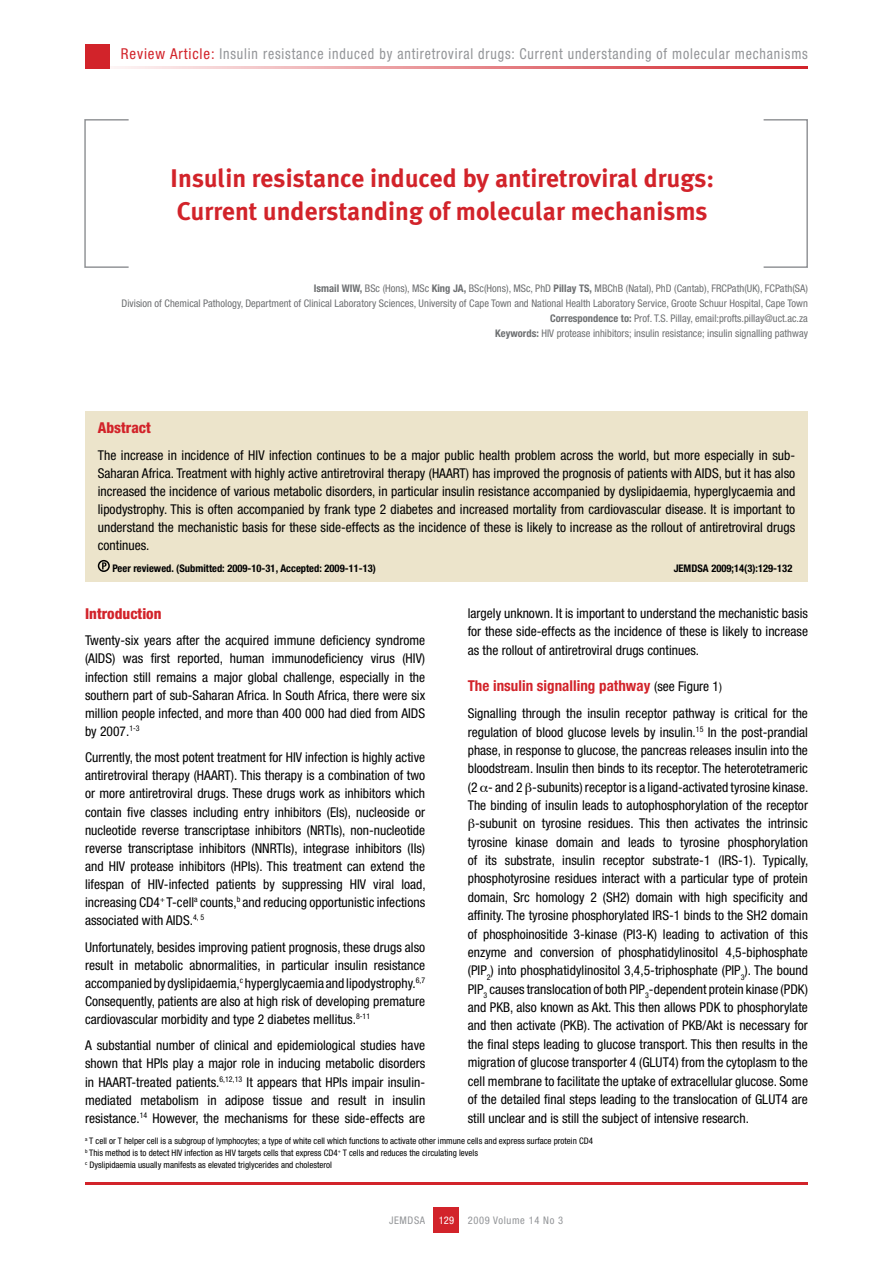
<style>
.page{position:relative;width:893px;height:1263px;background:#fff}
.page>*{position:absolute;margin:0;border:0;box-sizing:border-box;transform-origin:0 0}
.t1{font:700 25.5px/33px "Meta Plus";color:#d2232a}
.t2{font:condensed 15px "Helvetica Neue LT Std";letter-spacing:.06em;color:#939598;scale:.93 1}
.t3{font:700 condensed 15px "Helvetica Neue LT Std";color:#d2232a}
.t4{font:800 condensed 15px "Helvetica Neue LT Std";color:#d2232a}
.t5{font:condensed 13.5px/18px "Helvetica Neue LT Std";color:#000;text-align:justify}
.t6{font:condensed 10.5px/15px "Helvetica Neue LT Std";color:#6d6f71;text-align:right}
.t7{font:700 condensed 10.5px "Helvetica Neue LT Std";color:#000}
.t8{font:condensed 10.5px "Helvetica Neue LT Std";letter-spacing:.06em;color:#939598}
.t9{font:condensed 10.5px "Helvetica Neue LT Std";color:#fff}
.t10{font:condensed 9px/12px "Helvetica Neue LT Std";color:#000}
.s1{color:#d2232a}
.s2{font-weight:700}
.s3{font-weight:400;font-size:13.5px;color:#000}
.s4{font-weight:400;font-size:12px;color:#000}
</style>
<div class="page">
<div style="left:434px;top:1208px;width:25px;height:25px;background:#d2232a"></div>
<hr style="left:85px;top:1182px;width:723px;height:2px;background:#d2232a">
<hr style="left:85px;top:66px;width:723px;height:2px;background:#d2232a">
<div style="left:763px;top:119px;width:45px;height:149px;border:2px solid #939598"></div>
<div style="left:84px;top:119px;width:45px;height:149px;border:2px solid #939598"></div>
<div style="left:85px;top:44px;width:24px;height:24px;background:#d2232a"></div>
<div style="left:85px;top:412px;width:723px;height:170px;background:#ece4cb"></div>
<div style="left:98px;top:560px;width:12px;height:12px;border:2px solid #000;border-radius:50%"></div>
<svg style="left:102px;top:562px;width:4px;height:7px"></svg>
<p class="t2" style="left:121px;top:45px;width:740px"><span class="s1">Review Article:</span> Insulin resistance induced by antiretroviral drugs: Current understanding of molecular mechanisms</p>
<h1 class="t1" style="left:170px;top:161px;width:546px">Insulin resistance induced by antiretroviral drugs:<br>Current understanding of molecular mechanisms</h1>
<p class="t6" style="left:122px;top:281px;width:688px"><span class="s2">Ismail WIW,</span> BSc (Hons), MSc <span class="s2">King JA,</span> BSc(Hons), MSc, PhD <span class="s2">Pillay TS,</span> MBChB (Natal), PhD (Cantab), FRCPath(UK), FCPath(SA)<br>Division of Chemical Pathology, Department of Clinical Laboratory Sciences, University of Cape Town and National Health Laboratory Service, Groote Schuur Hospital, Cape Town <span class="s2">Correspondence to:</span> Prof. T.S. Pillay, email:profts.pillay@uct.ac.za<br><span class="s2">Keywords:</span> HIV protease inhibitors; insulin resistance; insulin signalling pathway</p>
<p class="t4" style="left:98px;top:419px;width:55px">Abstract</p>
<p class="t5" style="left:98px;top:446px;width:699px">The increase in incidence of HIV infection continues to be a major public health problem across the world, but more especially in sub-Saharan Africa. Treatment with highly active antiretroviral therapy (HAART) has improved the prognosis of patients with AIDS, but it has also increased the incidence of various metabolic disorders, in particular insulin resistance accompanied by dyslipidaemia, hyperglycaemia and lipodystrophy. This is often accompanied by frank type 2 diabetes and increased mortality from cardiovascular disease. It is important to understand the mechanistic basis for these side-effects as the incidence of these is likely to increase as the rollout of antiretroviral drugs continues.</p>
<p class="t7" style="left:112px;top:562px;width:265px">Peer reviewed. (Submitted: 2009-10-31, Accepted: 2009-11-13)</p>
<p class="t7" style="left:674px;top:562px;width:120px">JEMDSA 2009;14(3):129-132</p>
<p class="t4" style="left:85px;top:604px;width:78px">Introduction</p>
<p class="t5" style="left:85px;top:631px;width:342px">Twenty-six years after the acquired immune deficiency syndrome (AIDS) was first reported, human immunodeficiency virus (HIV) infection still remains a major global challenge, especially in the southern part of sub-Saharan Africa. In South Africa, there were six million people infected, and more than 400 000 had died from AIDS by 2007.<sup>1-3</sup></p>
<p class="t5" style="left:85px;top:748px;width:342px">Currently, the most potent treatment for HIV infection is highly active antiretroviral therapy (HAART). This therapy is a combination of two or more antiretroviral drugs. These drugs work as inhibitors which contain five classes including entry inhibitors (EIs), nucleoside or nucleotide reverse transcriptase inhibitors (NRTIs), non-nucleotide reverse transcriptase inhibitors (NNRTIs), integrase inhibitors (IIs) and HIV protease inhibitors (HPIs). This treatment can extend the lifespan of HIV-infected patients by suppressing HIV viral load, increasing CD4<sup>+</sup> T-cell<sup>a</sup> counts,<sup>b</sup> and reducing opportunistic infections associated with AIDS.<sup>4,</sup> <sup>5</sup></p>
<p class="t5" style="left:85px;top:938px;width:342px">Unfortunately, besides improving patient prognosis, these drugs also result in metabolic abnormalities, in particular insulin resistance accompanied by dyslipidaemia,<sup>c</sup> hyperglycaemia and lipodystrophy.<sup>6,7<br></sup>Consequently, patients are also at high risk of developing premature cardiovascular morbidity and type 2 diabetes mellitus.<sup>8-11</sup></p>
<p class="t5" style="left:85px;top:1036px;width:342px">A substantial number of clinical and epidemiological studies have shown that HPIs play a major role in inducing metabolic disorders in HAART-treated patients.<sup>6,12,13</sup> It appears that HPIs impair insulin&shy;mediated metabolism in adipose tissue and result in insulin resistance.<sup>14</sup> However, the mechanisms for these side-effects are</p>
<p class="t5" style="left:468px;top:603px;width:342px;line-height:18.8px">largely unknown. It is important to understand the mechanistic basis for these side-effects as the incidence of these is likely to increase as the rollout of antiretroviral drugs continues.</p>
<p class="t3" style="left:468px;top:676px;width:256px">The insulin signalling pathway <span class="s3">(see Figure 1</span><span class="s4">)</span></p>
<p class="t5" style="left:468px;top:704px;width:342px">Signalling through the insulin receptor pathway is critical for the</p>
<p class="t5" style="left:468px;top:723px;width:342px">regulation of blood glucose levels by insulin.<sup>15</sup> In the post-prandial</p>
<p class="t5" style="left:468px;top:741px;width:342px">phase, in response to glucose, the pancreas releases insulin into the</p>
<p class="t5" style="left:468px;top:759px;width:342px">bloodstream. Insulin then binds to its receptor. The heterotetrameric</p>
<p class="t5" style="left:468px;top:778px;width:342px">(2 - and 2 -subunits) receptor is a ligand-activated tyrosine kinase.</p>
<p class="t5" style="left:468px;top:796px;width:342px">The binding of insulin leads to autophosphorylation of the receptor</p>
<p class="t5" style="left:475px;top:814px;width:334px">-subunit on tyrosine residues. This then activates the intrinsic</p>
<p class="t5" style="left:468px;top:833px;width:342px">tyrosine kinase domain and leads to tyrosine phosphorylation</p>
<p class="t5" style="left:468px;top:851px;width:342px">of its substrate, insulin receptor substrate-1 (IRS-1). Typically,</p>
<p class="t5" style="left:468px;top:870px;width:342px">phosphotyrosine residues interact with a particular type of protein</p>
<p class="t5" style="left:468px;top:888px;width:342px">domain, Src homology 2 (SH2) domain with high specificity and</p>
<p class="t5" style="left:468px;top:906px;width:342px">affinity. The tyrosine phosphorylated IRS-1 binds to the SH2 domain</p>
<p class="t5" style="left:468px;top:925px;width:342px">of phosphoinositide 3-kinase (PI3-K) leading to activation of this</p>
<p class="t5" style="left:468px;top:943px;width:342px">enzyme and conversion of phosphatidylinositol 4,5-biphosphate</p>
<p class="t5" style="left:468px;top:961px;width:342px">(PIP<sub>2</sub>) into phosphatidylinositol 3,4,5-triphosphate (PIP<sub>3</sub>). The bound</p>
<p class="t5" style="left:468px;top:980px;width:342px">PIP<sub>3</sub> causes translocation of both PIP<sub>3</sub>-dependent protein kinase (PDK)</p>
<p class="t5" style="left:468px;top:998px;width:342px">and PKB, also known as Akt. This then allows PDK to phosphorylate</p>
<p class="t5" style="left:468px;top:1016px;width:342px">and then activate (PKB). The activation of PKB/Akt is necessary for</p>
<p class="t5" style="left:468px;top:1035px;width:342px">the final steps leading to glucose transport. This then results in the</p>
<p class="t5" style="left:468px;top:1053px;width:342px">migration of glucose transporter 4 (GLUT4) from the cytoplasm to the</p>
<p class="t5" style="left:468px;top:1072px;width:342px">cell membrane to facilitate the uptake of extracellular glucose. Some</p>
<p class="t5" style="left:468px;top:1090px;width:342px">of the detailed final steps leading to the translocation of GLUT4 are</p>
<p class="t5" style="left:468px;top:1109px;width:283px">still unclear and is still the subject of intensive research.</p>
<p class="t10" style="left:85px;top:1135px;width:509px"><sup>a</sup> T cell or T helper cell is a subgroup of lymphocytes; a type of white cell which functions to activate other immune cells and express surface protein CD4 <sup>b</sup> This method is to detect HIV infection as HIV targets cells that express CD4<sup>+</sup> T cells and reduces the circulating levels<br><sup>c</sup> Dyslipidaemia usually manifests as elevated triglycerides and cholesterol</p>
<p class="t8" style="left:389px;top:1214px;width:38px">JEMDSA</p>
<p class="t8" style="left:468px;top:1214px;width:97px">2009 Volume 14 No 3</p>
<p class="t9" style="left:439px;top:1214px;width:17px">129</p>
</div>
